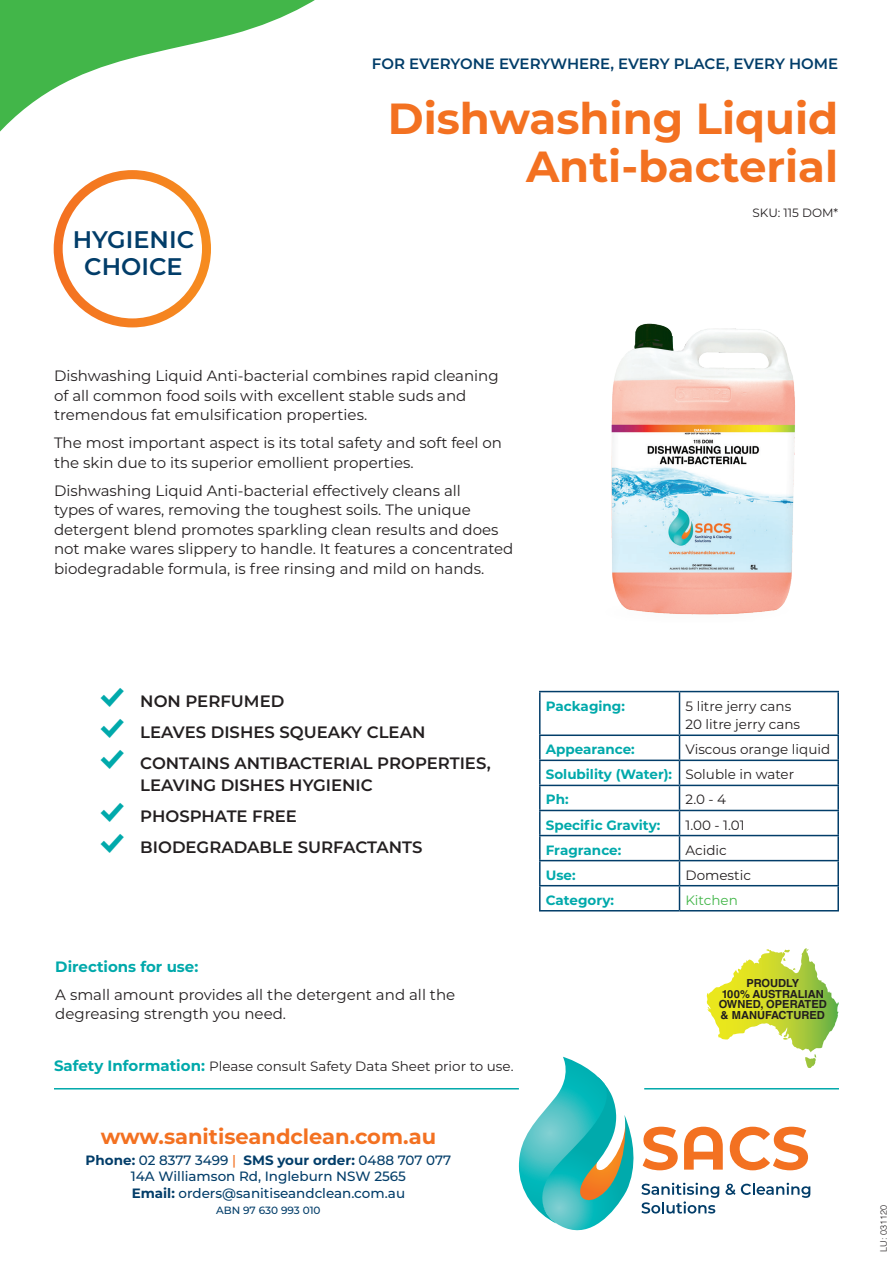
<style>
.page{position:relative;width:893px;height:1263px;background:#fff}
.page>*{position:absolute;margin:0;border:0;box-sizing:border-box;transform-origin:0 0}
.SACS_HEAD{font:700 43.5px/48px "Montserrat";color:#f37121;text-align:right}
.t1{font:600 24px "Montserrat";color:#023d69}
.t2{font:700 21px "Montserrat";color:#f37121}
.t3{font:600 16.5px/22.5px "Montserrat";color:#231f20}
.SACS_TEXT{font:15px/19.5px "Montserrat";color:#231f20}
.t4{font:600 15px "Montserrat";letter-spacing:-.01em;color:#023d69}
.SACS_SUB{font:700 15px "Montserrat";color:#00a9ab}
.SACS_TABLE_TEXT{font:13.5px "Montserrat";color:#231f20}
.t5{font:500 13.5px/16.5px "Montserrat";color:#023d69;text-align:center}
.SACS_TABLE_BOLD{font:700 13.5px "Montserrat";color:#00a9ab}
.SACS_TABLE_TEXT-2{font:13.5px "Montserrat";letter-spacing:-.005em;color:#42b649}
.SACS_SKU{font:12px "Montserrat";color:#231f20}
.t6{font:700 11.1px/10.8px "Helvetica LT Std";color:#211d1e;text-align:center}
.t7{font:500 10.5px "Montserrat";color:#023d69}
.BC_product_head{font:300 9px "Helvetica LT Std";color:#231f20}
.s1{font-family:"Modern Pictograms";font-weight:400;font-size:33px;color:#00a9ab}
.s2{font-weight:700;font-size:15px;color:#00a9ab}
.s3{font-weight:700}
.s4{color:#f37121}
</style>
<div class="page">
<svg style="left:519px;top:1057px;width:291px;height:174px"></svg>
<hr style="left:54px;top:1088px;width:465px;height:1px;background:#00a9ab">
<hr style="left:644px;top:1088px;width:195px;height:1px;background:#00a9ab">
<svg style="left:706px;top:949px;width:98px;height:72px"></svg>
<svg style="left:0;top:0;width:315px;height:328px"></svg>
<div style="left:54px;top:170px;width:157px;height:157px;border:9px solid #fff;border-radius:50%"></div>
<hr style="left:679px;top:691px;width:160px;height:1px;background:#023d69">
<hr style="left:837px;top:692px;width:2px;height:42px;background:#023d69">
<hr style="left:837px;top:811px;width:2px;height:24px;background:#023d69">
<hr style="left:539px;top:691px;width:140px;height:1px;background:#023d69">
<hr style="left:539px;top:692px;width:2px;height:42px;background:#023d69">
<hr style="left:679px;top:692px;width:1px;height:42px;background:#023d69">
<hr style="left:539px;top:811px;width:2px;height:24px;background:#023d69">
<svg style="left:679px;top:736px;width:1px;height:174px"></svg>
<hr style="left:539px;top:734px;width:140px;height:2px;background:#023d69">
<hr style="left:539px;top:736px;width:2px;height:23px;background:#023d69">
<hr style="left:679px;top:734px;width:160px;height:2px;background:#023d69">
<hr style="left:837px;top:736px;width:2px;height:23px;background:#023d69">
<hr style="left:539px;top:761px;width:2px;height:24px;background:#023d69">
<hr style="left:837px;top:761px;width:2px;height:24px;background:#023d69">
<hr style="left:539px;top:759px;width:140px;height:2px;background:#023d69">
<hr style="left:679px;top:759px;width:160px;height:2px;background:#023d69">
<hr style="left:539px;top:785px;width:140px;height:1px;background:#023d69">
<hr style="left:539px;top:786px;width:2px;height:24px;background:#023d69">
<hr style="left:679px;top:785px;width:160px;height:1px;background:#023d69">
<hr style="left:837px;top:786px;width:2px;height:24px;background:#023d69">
<hr style="left:539px;top:810px;width:140px;height:1px;background:#023d69">
<hr style="left:679px;top:810px;width:160px;height:1px;background:#023d69">
<hr style="left:539px;top:835px;width:140px;height:1px;background:#023d69">
<hr style="left:539px;top:836px;width:2px;height:24px;background:#023d69">
<hr style="left:679px;top:835px;width:160px;height:1px;background:#023d69">
<hr style="left:837px;top:836px;width:2px;height:24px;background:#023d69">
<hr style="left:539px;top:861px;width:2px;height:24px;background:#023d69">
<hr style="left:837px;top:861px;width:2px;height:24px;background:#023d69">
<hr style="left:539px;top:860px;width:140px;height:1px;background:#023d69">
<hr style="left:679px;top:860px;width:160px;height:1px;background:#023d69">
<hr style="left:539px;top:885px;width:140px;height:1px;background:#023d69">
<hr style="left:539px;top:886px;width:2px;height:24px;background:#023d69">
<hr style="left:679px;top:885px;width:160px;height:1px;background:#023d69">
<hr style="left:837px;top:886px;width:2px;height:24px;background:#023d69">
<hr style="left:539px;top:910px;width:140px;height:1px;background:#023d69">
<hr style="left:679px;top:910px;width:160px;height:1px;background:#023d69">
<img style="left:611px;top:323px;width:184px;height:292px">
<p class="t4" style="left:372px;top:53px;width:468px">FOR EVERYONE EVERYWHERE, EVERY PLACE, EVERY HOME</p>
<p class="SACS_HEAD" style="left:388px;top:92px;width:452px">Dishwashing Liquid<br>Anti-bacterial</p>
<p class="t1" style="left:73px;top:222px;width:123px">HYGIENIC</p>
<p class="t1" style="left:84px;top:249px;width:100px">CHOICE</p>
<p class="SACS_TEXT" style="left:54px;top:365px;width:446px">Dishwashing Liquid Anti-bacterial combines rapid cleaning of all common food soils with excellent stable suds and tremendous fat emulsification properties.</p>
<p class="SACS_TEXT" style="left:54px;top:432px;width:449px">The most important aspect is its total safety and soft feel on the skin due to its superior emollient properties.</p>
<p class="SACS_TEXT" style="left:54px;top:480px;width:461px">Dishwashing Liquid Anti-bacterial effectively cleans all<br>types of wares, removing the toughest soils. The unique detergent blend promotes sparkling clean results and does not make wares slippery to handle. It features a concentrated biodegradable formula, is free rinsing and mild on hands.</p>
<p class="SACS_SKU" style="left:752px;top:204px;width:87px">SKU: 115 DOM*</p>
<p class="t3" style="left:98px;top:689px;width:188px"><span class="s1">%</span> NON PERFUMED</p>
<p class="t3" style="left:98px;top:720px;width:329px"><span class="s1">%</span> LEAVES DISHES SQUEAKY CLEAN</p>
<p class="t3" style="left:140px;top:751px;width:352px;text-indent:-43px"><span class="s1">%</span> CONTAINS ANTIBACTERIAL PROPERTIES,<br>LEAVING DISHES HYGIENIC</p>
<p class="t3" style="left:98px;top:804px;width:201px"><span class="s1">%</span> PHOSPHATE FREE</p>
<p class="t3" style="left:98px;top:835px;width:326px"><span class="s1">%</span> BIODEGRADABLE SURFACTANTS</p>
<p class="SACS_SUB" style="left:55px;top:955px;width:145px">Directions for use:</p>
<p class="SACS_TEXT" style="left:55px;top:984px;width:401px">A small amount provides all the detergent and all the degreasing strength you need.</p>
<p class="SACS_TABLE_TEXT" style="left:54px;top:1056px;width:461px"><span class="s2">Safety Information:</span> Please consult Safety Data Sheet prior to use.</p>
<h3 class="t2" style="left:101px;top:1121px;width:337px">www.sanitiseandclean.com.au</h3>
<p class="t5" style="left:86px;top:1151px;width:367px"><span class="s3">Phone:</span> 02 8377 3499 <span class="s4">|</span> <span class="s3">SMS your order:</span> 0488 707 077<br>14A Williamson Rd, Ingleburn NSW 2565<br><span class="s3">Email:</span> orders@sanitiseandclean.com.au</p>
<p class="t7" style="left:216px;top:1203px;width:106px">ABN 97 630 993 010</p>
<p class="SACS_TABLE_BOLD" style="left:546px;top:696px;width:81px">Packaging:</p>
<p class="SACS_TABLE_TEXT" style="left:685px;top:696px;width:107px">5 litre jerry cans</p>
<p class="SACS_TABLE_TEXT" style="left:685px;top:715px;width:116px">20 litre jerry cans</p>
<p class="SACS_TABLE_BOLD" style="left:546px;top:740px;width:91px">Appearance:</p>
<p class="SACS_TABLE_TEXT" style="left:685px;top:740px;width:146px">Viscous orange liquid</p>
<p class="SACS_TABLE_BOLD" style="left:546px;top:765px;width:128px">Solubility (Water):</p>
<p class="SACS_TABLE_TEXT" style="left:685px;top:765px;width:110px">Soluble in water</p>
<p class="SACS_TABLE_BOLD" style="left:546px;top:790px;width:24px">Ph:</p>
<p class="SACS_TABLE_TEXT" style="left:685px;top:790px;width:42px">2.0 - 4</p>
<p class="SACS_TABLE_BOLD" style="left:546px;top:815px;width:116px">Specific Gravity:</p>
<p class="SACS_TABLE_TEXT" style="left:685px;top:815px;width:61px">1.00 - 1.01</p>
<p class="SACS_TABLE_BOLD" style="left:546px;top:840px;width:77px">Fragrance:</p>
<p class="SACS_TABLE_TEXT" style="left:685px;top:840px;width:43px">Acidic</p>
<p class="SACS_TABLE_BOLD" style="left:546px;top:865px;width:31px">Use:</p>
<p class="SACS_TABLE_TEXT" style="left:685px;top:866px;width:67px">Domestic</p>
<p class="SACS_TABLE_BOLD" style="left:546px;top:890px;width:70px">Category:</p>
<p class="SACS_TABLE_TEXT-2" style="left:685px;top:891px;width:54px">Kitchen</p>
<p class="t6" style="left:719px;top:977px;width:110px">PROUDLY<br>100% AUSTRALIAN<br>OWNED, OPERATED &amp; MANUFACTURED</p>
<p class="BC_product_head" style="left:878px;top:1252px;width:48px;rotate:-90deg">LU: 031120</p>
</div>
